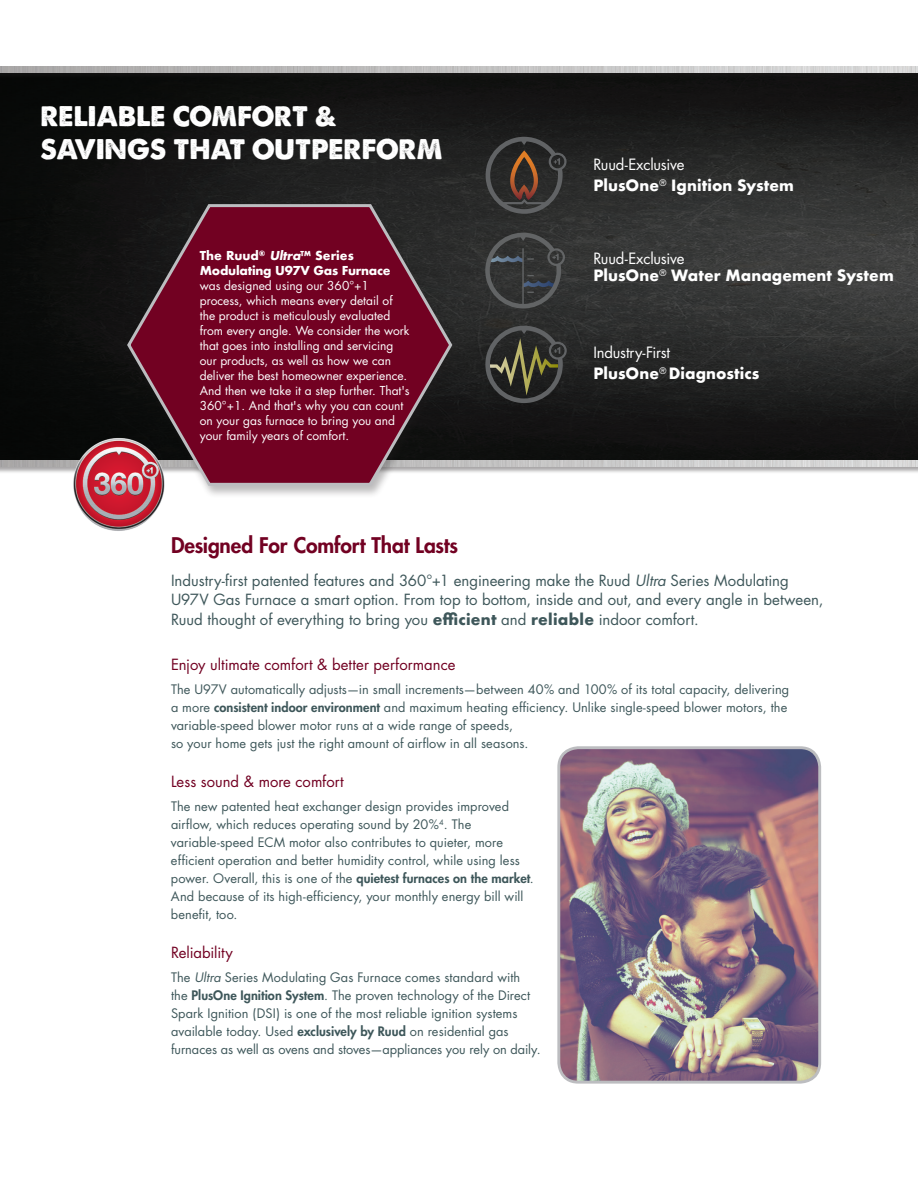
<style>
.page{position:relative;width:918px;height:1188px;background:#fff}
.page>*{position:absolute;margin:0;border:0;box-sizing:border-box;transform-origin:0 0}
.t1{font:27px/32.7px "A Loveof Thunder";color:#fff}
.t2{font:800 21px "Futura";letter-spacing:-.005em;color:#720122}
.t3{font:700 15.15px/21.5px "Futura";letter-spacing:.005em;color:#fff}
.t4{font:15px/19.5px "Futura";color:#3e575a}
.t5{font:15px "Futura";color:#720122}
.t6{font:12.75px/18px "Futura";letter-spacing:.005em;color:#3e575a}
.t7{font:12px/15px "Futura";color:#fff}
.t8{font:700 12px/15px "Futura";letter-spacing:-.02em;color:#fff}
.s1{font-style:italic}
.s2{font-weight:400}
.s3{font-weight:700}
.s4{font-weight:800}
</style>
<div class="page">
<img style="left:0;top:80px;width:918px;height:381px">
<div style="left:0;top:66px;width:918px;height:14px;background:#111110"></div>
<img style="left:0;top:66px;width:918px;height:7px">
<div style="left:0;top:461px;width:918px;height:13px;background:#231f20;opacity:.4"></div>
<div style="left:124px;top:203px;width:338px;height:296px;background:#231f20;opacity:.3"></div>
<svg style="left:125px;top:202px;width:330px;height:286px"></svg>
<img style="left:62px;top:429px;width:114px;height:102px">
<img style="left:561px;top:750px;width:256px;height:330px">
<div style="left:557px;top:746px;width:264px;height:338px;border:3px solid #bcbdc0;border-radius:19px"></div>
<svg style="left:485px;top:233px;width:80px;height:75px"></svg>
<svg style="left:485px;top:326px;width:82px;height:77px"></svg>
<svg style="left:486px;top:137px;width:81px;height:77px"></svg>
<h1 class="t1" style="left:40px;top:100px;width:404px">RELIABLE COMFORT &amp;<br>SAVINGS THAT OUTPERFORM</h1>
<p class="t8" style="left:200px;top:248px;width:192px">The Ruud<sup>®</sup> <span class="s1">Ultra</span>™ Series<br>Modulating U97V Gas Furnace</p>
<p class="t7" style="left:200px;top:278px;width:211px">was designed using our 360°+1 process, which means every detail of the product is meticulously evaluated from every angle. We consider the work that goes into installing and servicing our products, as well as how we can deliver the best homeowner experience.<br>And then we take it a step further. That's 360°+1. And that's why you can count on your gas furnace to bring you and your family years of comfort.</p>
<p class="t3" style="left:593px;top:153px;width:202px"><span class="s2">Ruud-Exclusive<br></span>PlusOne<sup>®</sup> Ignition System</p>
<p class="t3" style="left:593px;top:250px;width:302px;line-height:17.2px"><span class="s2">Ruud-Exclusive<br></span>PlusOne<sup>®</sup> Water Management System</p>
<p class="t3" style="left:593px;top:342px;width:167px"><span class="s2">Industry-First<br></span>PlusOne<sup>®</sup> Diagnostics</p>
<h2 class="t2" style="left:171px;top:532px;width:289px">Designed For Comfort That Lasts</h2>
<p class="t4" style="left:171px;top:570px;width:654px">Industry-first patented features and 360°+1 engineering make the Ruud <span class="s1">Ultra</span> Series Modulating<br>U97V Gas Furnace a smart option. From top to bottom, inside and out, and every angle in between,<br>Ruud thought of everything to bring you <span class="s3">efficient</span> and <span class="s3">reliable</span> indoor comfort.</p>
<p class="t5" style="left:171px;top:654px;width:286px">Enjoy ultimate comfort &amp; better performance</p>
<p class="t6" style="left:171px;top:681px;width:620px">The U97V automatically adjusts—in small increments—between 40% and 100% of its total capacity, delivering a more <span class="s4">consistent indoor environment</span> and maximum heating efficiency. Unlike single-speed blower motors, the variable-speed blower motor runs at a wide range of speeds,<br>so your home gets just the right amount of airflow in all seasons.</p>
<p class="t5" style="left:171px;top:771px;width:174px">Less sound &amp; more comfort</p>
<p class="t6" style="left:171px;top:798px;width:364px">The new patented heat exchanger design provides improved airflow, which reduces operating sound by 20%<sup>4</sup>. The variable-speed ECM motor also contributes to quieter, more efficient operation and better humidity control, while using less power. Overall, this is one of the <span class="s4">quietest furnaces on the market</span>.<br>And because of its high-efficiency, your monthly energy bill will benefit, too.</p>
<p class="t5" style="left:171px;top:942px;width:63px">Reliability</p>
<p class="t6" style="left:171px;top:969px;width:371px">The <span class="s1">Ultra</span> Series Modulating Gas Furnace comes standard with<br>the <span class="s4">PlusOne Ignition System</span>. The proven technology of the Direct Spark Ignition (DSI) is one of the most reliable ignition systems available today. Used <span class="s4">exclusively by Ruud</span> on residential gas furnaces as well as ovens and stoves—appliances you rely on daily.</p>
</div>
